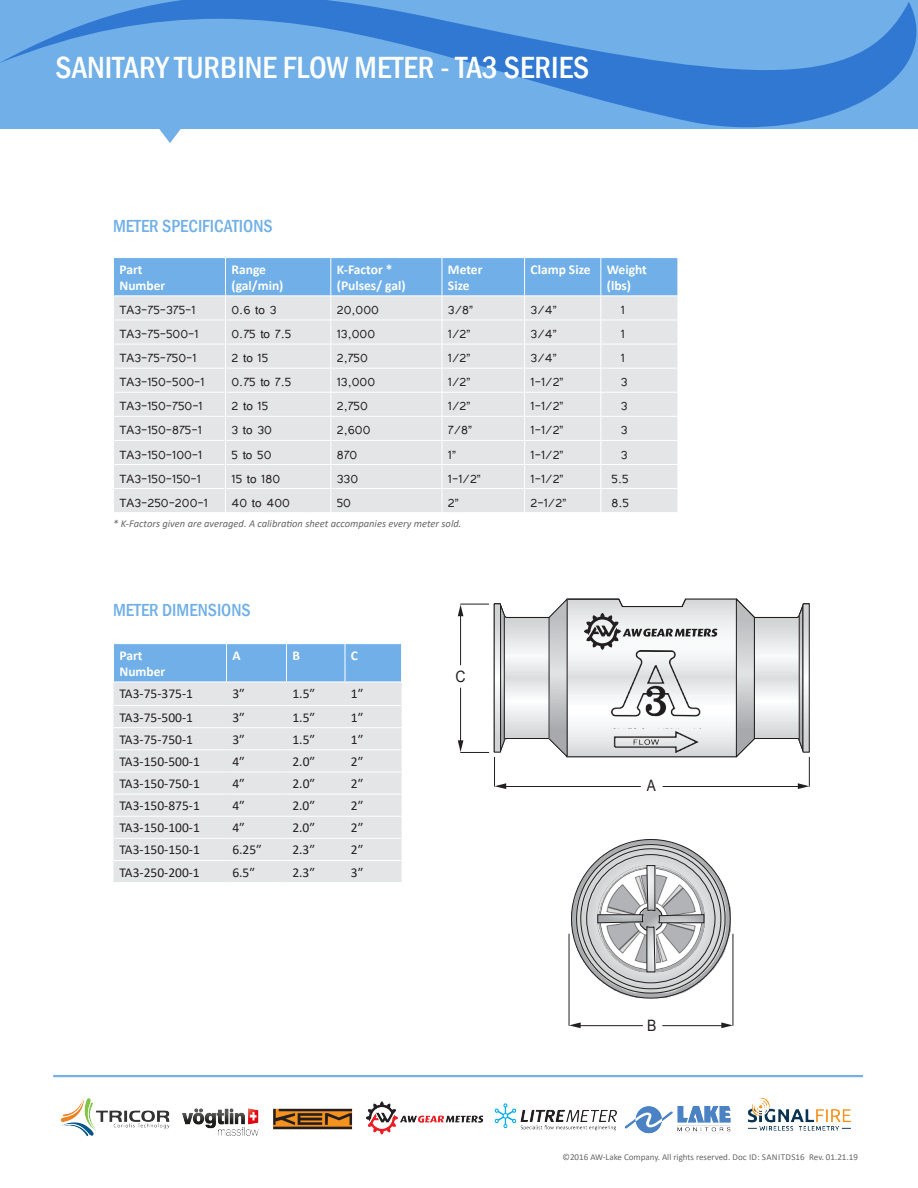
<style>
.page{position:relative;width:918px;height:1188px;background:#fff}
.page>*{position:absolute;margin:0;border:0;box-sizing:border-box;transform-origin:0 0}
.t1{font:500 condensed 31.5px "Franklin Gothic";color:#fff}
.t2{font:500 condensed 18px "Franklin Gothic";color:#70afe8}
.t3{font:15.75px "Arial";color:#211e1e;scale:.89 1}
.t4{font:15.75px "Arial";color:#211e1e;scale:.86 1}
.t5{font:15px "Tunga";color:#231f20}
.t6{font:13.5px "Calibri";color:#231f20}
.t7{font:700 13.5px/16.2px "Calibri";color:#fff}
.t8{font:italic 10.5px "Calibri";color:#67676a}
.t9{font:9px "Calibri";color:#67676a}
</style>
<div class="page">
<hr style="left:54px;top:1075px;width:808px;height:2px;background:#70afe8">
<svg style="left:0;top:0;width:918px;height:129px;background:#5ea0e2"></svg>
<svg style="left:158px;top:128px;width:24px;height:15px"></svg>
<svg style="left:113px;top:258px;width:565px;height:254px;background:#d4dee8"></svg>
<div style="left:114px;top:644px;width:287px;height:38px;background:#70afe8"></div>
<div style="left:113px;top:683px;width:289px;height:199px;background:#e4e5e7"></div>
<hr style="left:226px;top:644px;width:1px;height:38px;background:#fff">
<hr style="left:286px;top:644px;width:1px;height:38px;background:#fff">
<hr style="left:345px;top:644px;width:1px;height:38px;background:#fff">
<hr style="left:113px;top:705px;width:113px;height:1px;background:#fff">
<hr style="left:226px;top:705px;width:60px;height:1px;background:#fff">
<hr style="left:286px;top:705px;width:59px;height:1px;background:#fff">
<hr style="left:345px;top:705px;width:57px;height:1px;background:#fff">
<hr style="left:113px;top:727px;width:113px;height:1px;background:#fff">
<hr style="left:226px;top:727px;width:60px;height:1px;background:#fff">
<hr style="left:286px;top:727px;width:59px;height:1px;background:#fff">
<hr style="left:345px;top:727px;width:57px;height:1px;background:#fff">
<hr style="left:113px;top:749px;width:113px;height:1px;background:#fff">
<hr style="left:226px;top:749px;width:60px;height:1px;background:#fff">
<hr style="left:286px;top:749px;width:59px;height:1px;background:#fff">
<hr style="left:345px;top:749px;width:57px;height:1px;background:#fff">
<hr style="left:113px;top:772px;width:113px;height:1px;background:#fff">
<hr style="left:226px;top:772px;width:60px;height:1px;background:#fff">
<hr style="left:286px;top:772px;width:59px;height:1px;background:#fff">
<hr style="left:345px;top:772px;width:57px;height:1px;background:#fff">
<hr style="left:113px;top:794px;width:113px;height:1px;background:#fff">
<hr style="left:226px;top:794px;width:60px;height:1px;background:#fff">
<hr style="left:286px;top:794px;width:59px;height:1px;background:#fff">
<hr style="left:345px;top:794px;width:57px;height:1px;background:#fff">
<hr style="left:113px;top:816px;width:113px;height:1px;background:#fff">
<hr style="left:226px;top:816px;width:60px;height:1px;background:#fff">
<hr style="left:286px;top:816px;width:59px;height:1px;background:#fff">
<hr style="left:345px;top:816px;width:57px;height:1px;background:#fff">
<hr style="left:113px;top:838px;width:113px;height:1px;background:#fff">
<hr style="left:226px;top:838px;width:60px;height:1px;background:#fff">
<hr style="left:286px;top:838px;width:59px;height:1px;background:#fff">
<hr style="left:345px;top:838px;width:57px;height:1px;background:#fff">
<hr style="left:113px;top:860px;width:113px;height:1px;background:#fff">
<hr style="left:226px;top:860px;width:60px;height:1px;background:#fff">
<hr style="left:286px;top:860px;width:59px;height:1px;background:#fff">
<hr style="left:345px;top:860px;width:57px;height:1px;background:#fff">
<img style="left:60px;top:1098px;width:791px;height:39px">
<svg style="left:458px;top:598px;width:352px;height:191px"></svg>
<img style="left:609px;top:651px;width:94px;height:69px">
<img style="left:610px;top:729px;width:90px;height:24px">
<svg style="left:569px;top:1022px;width:12px;height:6px"></svg>
<hr style="left:569px;top:934px;width:1px;height:91px;background:#231f20">
<svg style="left:721px;top:1022px;width:12px;height:6px"></svg>
<hr style="left:732px;top:934px;width:1px;height:91px;background:#231f20">
<svg style="left:571px;top:839px;width:160px;height:160px"></svg>
<hr style="left:580px;top:1025px;width:63px;height:1px;background:#231f20">
<hr style="left:663px;top:1025px;width:59px;height:1px;background:#231f20">
<h1 class="t1" style="left:56px;top:46px;width:535px">SANITARY TURBINE FLOW METER - TA3 SERIES</h1>
<p class="t2" style="left:113px;top:214px;width:161px">METER SPECIFICATIONS</p>
<p class="t7" style="left:119px;top:261px;width:47px">Part<br>Number</p>
<p class="t7" style="left:232px;top:261px;width:53px">Range (gal/min)</p>
<p class="t7" style="left:337px;top:261px;width:70px">K-Factor * (Pulses/ gal)</p>
<p class="t7" style="left:448px;top:261px;width:36px">Meter<br>Size</p>
<p class="t7" style="left:607px;top:261px;width:42px;text-indent:-76px">Clamp Size Weight (lbs)</p>
<p class="t5" style="left:119px;top:300px;width:78px">TA3-75-375-1</p>
<p class="t5" style="left:232px;top:300px;width:46px">0.6 to 3</p>
<p class="t5" style="left:337px;top:300px;width:44px">20,000</p>
<p class="t5" style="left:448px;top:300px;width:27px">3/8”</p>
<p class="t5" style="left:531px;top:300px;width:28px">3/4”</p>
<p class="t5" style="left:621px;top:300px;width:6px">1</p>
<p class="t5" style="left:119px;top:324px;width:81px">TA3-75-500-1</p>
<p class="t5" style="left:232px;top:324px;width:61px">0.75 to 7.5</p>
<p class="t5" style="left:337px;top:324px;width:40px">13,000</p>
<p class="t5" style="left:448px;top:324px;width:24px">1/2”</p>
<p class="t5" style="left:531px;top:324px;width:28px">3/4”</p>
<p class="t5" style="left:621px;top:324px;width:6px">1</p>
<p class="t5" style="left:119px;top:348px;width:79px">TA3-75-750-1</p>
<p class="t5" style="left:232px;top:348px;width:38px">2 to 15</p>
<p class="t5" style="left:337px;top:348px;width:33px">2,750</p>
<p class="t5" style="left:448px;top:348px;width:24px">1/2”</p>
<p class="t5" style="left:531px;top:348px;width:28px">3/4”</p>
<p class="t5" style="left:621px;top:348px;width:6px">1</p>
<p class="t5" style="left:119px;top:372px;width:87px">TA3-150-500-1</p>
<p class="t5" style="left:232px;top:372px;width:61px">0.75 to 7.5</p>
<p class="t5" style="left:337px;top:372px;width:40px">13,000</p>
<p class="t5" style="left:448px;top:372px;width:24px">1/2”</p>
<p class="t5" style="left:531px;top:372px;width:34px">1-1/2”</p>
<p class="t5" style="left:621px;top:372px;width:8px">3</p>
<p class="t5" style="left:119px;top:396px;width:85px">TA3-150-750-1</p>
<p class="t5" style="left:232px;top:396px;width:38px">2 to 15</p>
<p class="t5" style="left:337px;top:396px;width:33px">2,750</p>
<p class="t5" style="left:448px;top:396px;width:24px">1/2”</p>
<p class="t5" style="left:531px;top:396px;width:34px">1-1/2”</p>
<p class="t5" style="left:621px;top:396px;width:8px">3</p>
<p class="t5" style="left:119px;top:420px;width:84px">TA3-150-875-1</p>
<p class="t5" style="left:232px;top:420px;width:42px">3 to 30</p>
<p class="t5" style="left:337px;top:420px;width:35px">2,600</p>
<p class="t5" style="left:448px;top:420px;width:26px">7/8”</p>
<p class="t5" style="left:531px;top:420px;width:34px">1-1/2”</p>
<p class="t5" style="left:621px;top:420px;width:8px">3</p>
<p class="t5" style="left:119px;top:445px;width:84px">TA3-150-100-1</p>
<p class="t5" style="left:232px;top:445px;width:41px">5 to 50</p>
<p class="t5" style="left:337px;top:445px;width:22px">870</p>
<p class="t5" style="left:448px;top:445px;width:10px">1”</p>
<p class="t5" style="left:531px;top:445px;width:34px">1-1/2”</p>
<p class="t5" style="left:621px;top:445px;width:8px">3</p>
<p class="t5" style="left:119px;top:469px;width:83px">TA3-150-150-1</p>
<p class="t5" style="left:232px;top:469px;width:50px">15 to 180</p>
<p class="t5" style="left:337px;top:469px;width:23px">330</p>
<p class="t5" style="left:448px;top:469px;width:34px">1-1/2”</p>
<p class="t5" style="left:531px;top:469px;width:34px">1-1/2”</p>
<p class="t5" style="left:612px;top:469px;width:19px">5.5</p>
<p class="t5" style="left:119px;top:493px;width:90px">TA3-250-200-1</p>
<p class="t5" style="left:232px;top:493px;width:60px">40 to 400</p>
<p class="t5" style="left:337px;top:493px;width:16px">50</p>
<p class="t5" style="left:448px;top:493px;width:12px">2”</p>
<p class="t5" style="left:531px;top:493px;width:37px">2-1/2”</p>
<p class="t5" style="left:612px;top:493px;width:19px">8.5</p>
<p class="t8" style="left:113px;top:517px;width:350px">* K-Factors given are averaged. A calibration sheet accompanies every meter sold.</p>
<p class="t2" style="left:113px;top:599px;width:139px">METER DIMENSIONS</p>
<p class="t7" style="left:119px;top:647px;width:47px">Part<br>Number</p>
<p class="t7" style="left:232px;top:647px;width:10px">A</p>
<p class="t7" style="left:292px;top:647px;width:9px">B</p>
<p class="t7" style="left:351px;top:647px;width:9px">C</p>
<p class="t6" style="left:119px;top:684px;width:75px">TA3-75-375-1</p>
<p class="t6" style="left:232px;top:684px;width:14px">3″</p>
<p class="t6" style="left:292px;top:684px;width:24px">1.5″</p>
<p class="t6" style="left:351px;top:684px;width:14px">1″</p>
<p class="t6" style="left:119px;top:708px;width:75px">TA3-75-500-1</p>
<p class="t6" style="left:232px;top:708px;width:14px">3″</p>
<p class="t6" style="left:292px;top:708px;width:24px">1.5″</p>
<p class="t6" style="left:351px;top:708px;width:14px">1″</p>
<p class="t6" style="left:119px;top:730px;width:75px">TA3-75-750-1</p>
<p class="t6" style="left:232px;top:730px;width:14px">3″</p>
<p class="t6" style="left:292px;top:730px;width:24px">1.5″</p>
<p class="t6" style="left:351px;top:730px;width:14px">1″</p>
<p class="t6" style="left:119px;top:752px;width:82px">TA3-150-500-1</p>
<p class="t6" style="left:232px;top:752px;width:14px">4″</p>
<p class="t6" style="left:292px;top:752px;width:24px">2.0″</p>
<p class="t6" style="left:351px;top:752px;width:14px">2″</p>
<p class="t6" style="left:119px;top:774px;width:82px">TA3-150-750-1</p>
<p class="t6" style="left:232px;top:774px;width:14px">4″</p>
<p class="t6" style="left:292px;top:774px;width:24px">2.0″</p>
<p class="t6" style="left:351px;top:774px;width:14px">2″</p>
<p class="t6" style="left:119px;top:796px;width:82px">TA3-150-875-1</p>
<p class="t6" style="left:232px;top:796px;width:14px">4″</p>
<p class="t6" style="left:292px;top:796px;width:24px">2.0″</p>
<p class="t6" style="left:351px;top:796px;width:14px">2″</p>
<p class="t6" style="left:119px;top:818px;width:82px">TA3-150-100-1</p>
<p class="t6" style="left:232px;top:818px;width:14px">4″</p>
<p class="t6" style="left:292px;top:818px;width:24px">2.0″</p>
<p class="t6" style="left:351px;top:818px;width:14px">2″</p>
<p class="t6" style="left:119px;top:841px;width:82px">TA3-150-150-1</p>
<p class="t6" style="left:232px;top:841px;width:31px">6.25″</p>
<p class="t6" style="left:292px;top:841px;width:24px">2.3″</p>
<p class="t6" style="left:351px;top:841px;width:14px">2″</p>
<p class="t6" style="left:119px;top:863px;width:82px">TA3-250-200-1</p>
<p class="t6" style="left:232px;top:863px;width:24px">6.5″</p>
<p class="t6" style="left:292px;top:863px;width:24px">2.3″</p>
<p class="t6" style="left:351px;top:863px;width:14px">3″</p>
<p class="t3" style="left:456px;top:666px;width:13px">C</p>
<p class="t4" style="left:647px;top:775px;width:12px">A</p>
<p class="t3" style="left:647px;top:1015px;width:12px">B</p>
<p class="t9" style="left:563px;top:1151px;width:297px">©2016 AW-Lake Company. All rights reserved. Doc ID: SANITDS16 Rev. 01.21.19</p>
</div>
